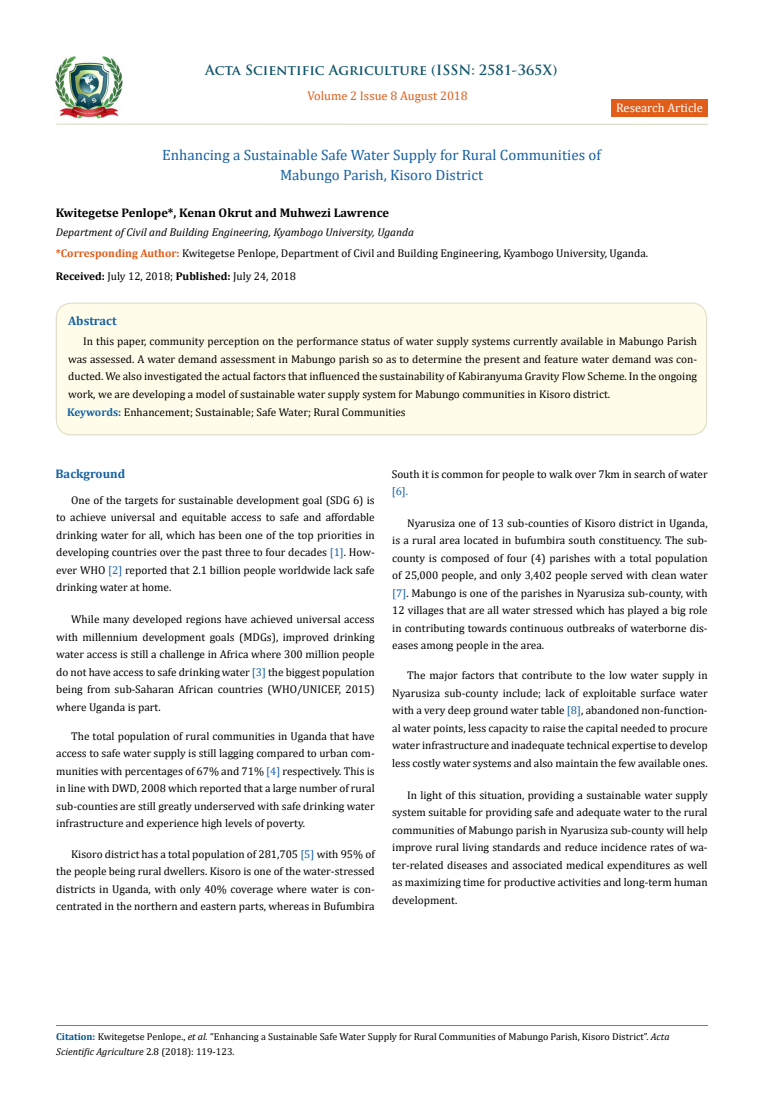
<style>
.page{position:relative;width:764px;height:1112px;background:#fff}
.page>*{position:absolute;margin:0;border:0;box-sizing:border-box;transform-origin:0 0}
.t1{font:15px/20px "Cambria";color:#1560a6;text-align:center}
.t2{font:700 13.75px "Trajan Pro";color:#0e546a}
.t3{font:700 12.5px "Cambria";color:#000}
.t4{font:12.5px "Cambria";color:#e05d1a}
.t5{font:700 12.5px "Cambria";color:#1560a6}
.t6{font:12.5px "Cambria";color:#fff}
.t7{font:11.25px/17.5px "Cambria";color:#000;text-align:justify}
.t8{font:11.25px "Cambria";color:#1560a6}
.t9{font:10px/15px "Cambria";color:#000}
.s1{font-style:italic}
.s2{font-weight:700;color:#e05d1a}
.s3{font-weight:700}
.s4{font-weight:700;color:#1560a6}
.s5{color:#1560a6}
.s6{font-weight:700;color:#035089}
</style>
<div class="page">
<img style="left:56px;top:57px;width:66px;height:61px">
<div style="left:611px;top:99px;width:96px;height:18px;background:#e05d1a"></div>
<div style="left:56px;top:303px;width:650px;height:131px;background:#fffde9;border-radius:15px"></div>
<div style="left:56px;top:302px;width:651px;height:133px;border:1px solid #e0dfcd;border-radius:15px"></div>
<hr style="left:56px;top:1025px;width:651px;height:1px;background:#e05d1a">
<hr style="left:56px;top:123px;width:651px;height:2px;background:#e0dfcd">
<p class="t2" style="left:205px;top:62px;width:354px">Acta Scientific Agriculture (ISSN: 2581-365X)</p>
<p class="t4" style="left:307px;top:88px;width:162px">Volume 2 Issue 8 August 2018</p>
<p class="t6" style="left:616px;top:100px;width:89px">Research Article</p>
<h1 class="t1" style="left:162px;top:145px;width:440px">Enhancing a Sustainable Safe Water Supply for Rural Communities of<br>Mabungo Parish, Kisoro District</h1>
<p class="t3" style="left:56px;top:204px;width:335px">Kwitegetse Penlope*, Kenan Okrut and Muhwezi Lawrence</p>
<p class="t7" style="left:56px;top:221px;width:594px;line-height:21px"><span class="s1">Department of Civil and Building Engineering, Kyambogo University, Uganda<br></span><span class="s2">*Corresponding Author:</span> Kwitegetse Penlope, Department of Civil and Building Engineering, Kyambogo University, Uganda.</p>
<p class="t7" style="left:56px;top:267px;width:242px"><span class="s3">Received:</span> July 12, 2018; <span class="s3">Published:</span> July 24, 2018</p>
<p class="t5" style="left:68px;top:312px;width:50px">Abstract</p>
<p class="t7" style="left:68px;top:333px;width:630px;text-indent:15px">In this paper, community perception on the performance status of water supply systems currently available in Mabungo Parish was assessed. A water demand assessment in Mabungo parish so as to determine the present and feature water demand was con&shy;ducted. We also investigated the actual factors that influenced the sustainability of Kabiranyuma Gravity Flow Scheme. In the ongoing work, we are developing a model of sustainable water supply system for Mabungo communities in Kisoro district.</p>
<p class="t7" style="left:67px;top:403px;width:340px"><span class="s4">Keywords:</span> Enhancement; Sustainable; Safe Water; Rural Communities</p>
<p class="t5" style="left:55px;top:465px;width:71px">Background</p>
<p class="t7" style="left:56px;top:491px;width:320px;text-indent:15px">One of the targets for sustainable development goal (SDG 6) is to achieve universal and equitable access to safe and affordable drinking water for all, which has been one of the top priorities in developing countries over the past three to four decades <span class="s5">[1]</span>. How&shy;ever WHO <span class="s5">[2]</span> reported that 2.1 billion people worldwide lack safe drinking water at home.</p>
<p class="t7" style="left:56px;top:610px;width:320px;text-indent:15px">While many developed regions have achieved universal access with millennium development goals (MDGs), improved drinking water access is still a challenge in Africa where 300 million people do not have access to safe drinking water <span class="s5">[3]</span> the biggest population being from sub-Saharan African countries (WHO/UNICEF, 2015) where Uganda is part.</p>
<p class="t7" style="left:56px;top:726px;width:320px;text-indent:15px">The total population of rural communities in Uganda that have access to safe water supply is still lagging compared to urban com&shy;munities with percentages of 67% and 71% <span class="s5">[4]</span> respectively. This is in line with DWD, 2008 which reported that a large number of rural sub-counties are still greatly underserved with safe drinking water infrastructure and experience high levels of poverty.</p>
<p class="t7" style="left:56px;top:844px;width:320px;text-indent:15px">Kisoro district has a total population of 281,705 <span class="s5">[5]</span> with 95% of the people being rural dwellers. Kisoro is one of the water-stressed districts in Uganda, with only 40% coverage where water is con&shy;centrated in the northern and eastern parts, whereas in Bufumbira</p>
<p class="t7" style="left:392px;top:465px;width:317px">South it is common for people to walk over 7km in search of water</p>
<p class="t8" style="left:392px;top:485px;width:18px">[6].</p>
<p class="t7" style="left:392px;top:514px;width:317px;text-indent:15px">Nyarusiza one of 13 sub-counties of Kisoro district in Uganda, is a rural area located in bufumbira south constituency. The sub&shy;county is composed of four (4) parishes with a total population of 25,000 people, and only 3,402 people served with clean water <span class="s5">[7]</span>. Mabungo is one of the parishes in Nyarusiza sub-county, with 12 villages that are all water stressed which has played a big role in contributing towards continuous outbreaks of waterborne dis&shy;eases among people in the area.</p>
<p class="t7" style="left:392px;top:666px;width:317px;text-indent:15px">The major factors that contribute to the low water supply in Nyarusiza sub-county include; lack of exploitable surface water with a very deep ground water table <span class="s5">[8]</span>, abandoned non-function&shy;al water points, less capacity to raise the capital needed to procure water infrastructure and inadequate technical expertise to develop less costly water systems and also maintain the few available ones.</p>
<p class="t7" style="left:392px;top:785px;width:317px;text-indent:15px">In light of this situation, providing a sustainable water supply system suitable for providing safe and adequate water to the rural communities of Mabungo parish in Nyarusiza sub-county will help improve rural living standards and reduce incidence rates of wa&shy;ter-related diseases and associated medical expenditures as well as maximizing time for productive activities and long-term human development.</p>
<p class="t9" style="left:56px;top:1029px;width:615px"><span class="s6">Citation:</span> Kwitegetse Penlope., <span class="s1">et al.</span> “Enhancing a Sustainable Safe Water Supply for Rural Communities of Mabungo Parish, Kisoro District”. <span class="s1">Acta<br>Scientific Agriculture</span> 2.8 (2018): 119-123.</p>
</div>
